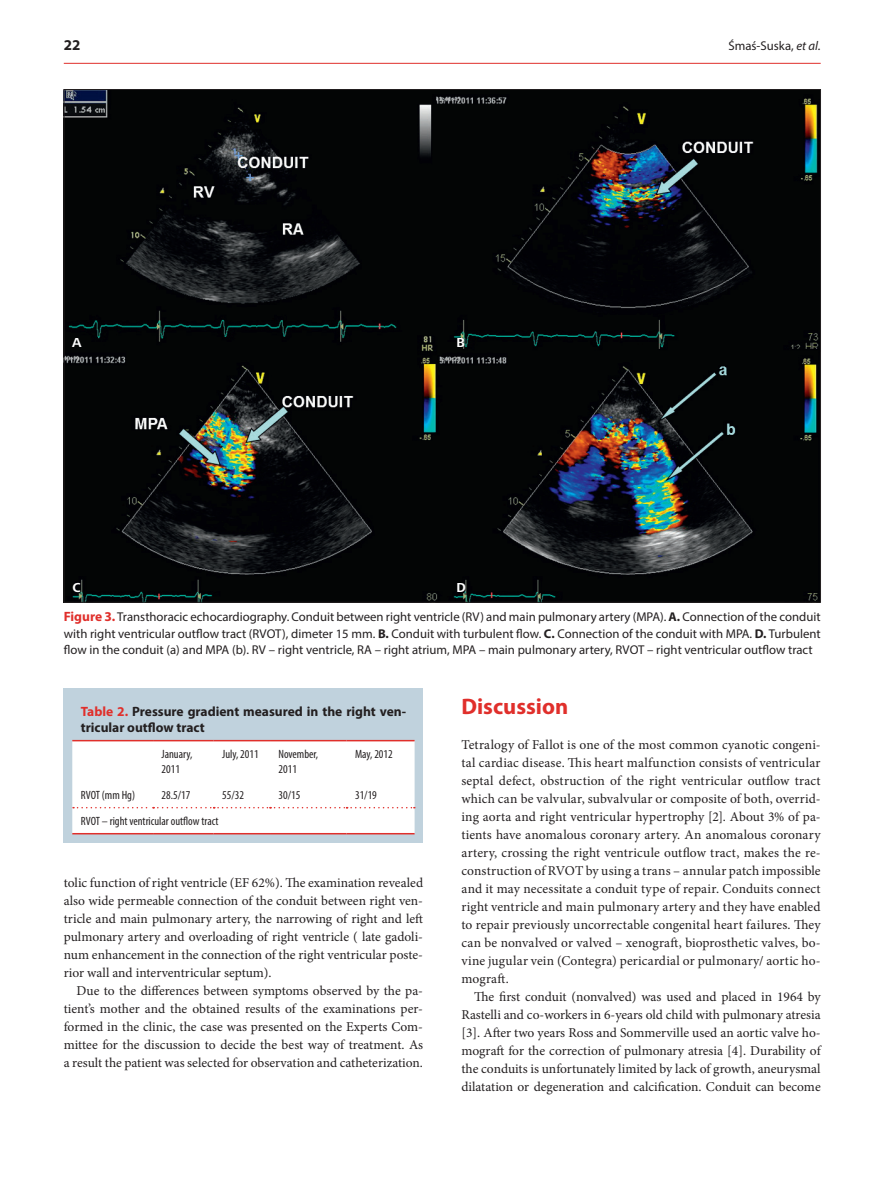
<style>
.page{position:relative;width:893px;height:1191px;background:#fff}
.page>*{position:absolute;margin:0;border:0;box-sizing:border-box;transform-origin:0 0}
.t1{font:700 22.5px "Myriad Pro";color:#e02f2b}
.t2{font:700 15px "Myriad Pro";color:#231f20}
.t3{font:13.5px/18px "Minion Pro";color:#231f20;text-align:justify}
.t4{font:700 13.5px/16.5px "Myriad Pro";color:#231f20}
.t5{font:700 13.5px "Frutiger Next LTW1 G";color:#fff}
.t6{font:12.75px/16.5px "Myriad Pro";color:#231f20;text-align:justify}
.t7{font:condensed 12px/15px "Myriad Pro";color:#231f20}
.s1{font-style:italic}
.s2{font-weight:700;font-size:13.5px;color:#e02f2b}
.s3{font-weight:700}
.s4{color:#e02f2b}
</style>
<div class="page">
<hr style="left:64px;top:63px;width:757px;height:1px;background:#e02f2b">
<div style="left:64px;top:688px;width:359px;height:155px;background:#c0d2dd"></div>
<div style="left:72px;top:740px;width:343px;height:93px;background:#fff"></div>
<hr style="left:72px;top:833px;width:81px;height:1px;background:#e02f2b">
<hr style="left:153px;top:833px;width:61px;height:1px;background:#e02f2b">
<hr style="left:214px;top:833px;width:56px;height:1px;background:#e02f2b">
<hr style="left:270px;top:833px;width:77px;height:1px;background:#e02f2b">
<hr style="left:347px;top:833px;width:68px;height:1px;background:#e02f2b">
<img style="left:66px;top:91px;width:753px;height:509px">
<p class="t2" style="left:64px;top:35px;width:18px">22</p>
<p class="t6" style="left:728px;top:37px;width:94px">Śmaś‑Suska, <span class="s1">et al.</span></p>
<p class="t5" style="left:72px;top:334px;width:11px">A</p>
<p class="t5" style="left:456px;top:334px;width:10px">B</p>
<p class="t5" style="left:72px;top:578px;width:10px">C</p>
<p class="t5" style="left:456px;top:578px;width:11px">D</p>
<p class="t6" style="left:64px;top:608px;width:758px"><span class="s2">Figure 3.</span> Transthoracic echocardiography. Conduit between right ventricle (RV) and main pulmonary artery (MPA). <span class="s3">A.</span> Connection of the conduit with right ventricular outflow tract (RVOT), dimeter 15 mm. <span class="s3">B.</span> Conduit with turbulent flow. <span class="s3">C.</span> Connection of the conduit with MPA. <span class="s3">D.</span> Turbulent flow in the conduit (a) and MPA (b). RV – right ventricle, RA – right atrium, MPA – main pulmonary artery, RVOT – right ventricular outflow tract</p>
<p class="t4" style="left:81px;top:702px;width:327px"><span class="s4">Table 2.</span> Pressure gradient measured in the right ven‑ tricular outflow tract</p>
<p class="t7" style="left:162px;top:746px;width:32px">January,<br>2011</p>
<p class="t7" style="left:222px;top:746px;width:38px">July, 2011</p>
<p class="t7" style="left:279px;top:746px;width:41px">November,<br>2011</p>
<p class="t7" style="left:355px;top:746px;width:39px">May, 2012</p>
<p class="t7" style="left:81px;top:787px;width:56px">RVOT (mm Hg)</p>
<p class="t7" style="left:162px;top:787px;width:30px">28.5/17</p>
<p class="t7" style="left:222px;top:787px;width:23px">55/32</p>
<p class="t7" style="left:279px;top:787px;width:23px">30/15</p>
<p class="t7" style="left:355px;top:787px;width:23px">31/19</p>
<p class="t7" style="left:81px;top:813px;width:139px">RVOT – right ventricular outflow tract</p>
<p class="t3" style="left:64px;top:873px;width:361px">tolic function of right ventricle (EF 62%). The examination revealed also wide permeable connection of the conduit between right ven‑ tricle and main pulmonary artery, the narrowing of right and left pulmonary artery and overloading of right ventricle ( late gadoli‑ num enhancement in the connection of the right ventricular poste‑ rior wall and interventricular septum).</p>
<p class="t3" style="left:64px;top:981px;width:361px;text-indent:13px">Due to the differences between symptoms observed by the pa‑ tient’s mother and the obtained results of the examinations per‑ formed in the clinic, the case was presented on the Experts Com‑ mittee for the discussion to decide the best way of treatment. As a result the patient was selected for observation and catheterization.</p>
<h1 class="t1" style="left:461px;top:691px;width:108px">Discussion</h1>
<p class="t3" style="left:461px;top:735px;width:361px">Tetralogy of Fallot is one of the most common cyanotic congeni‑ tal cardiac disease. This heart malfunction consists of ventricular septal defect, obstruction of the right ventricular outflow tract which can be valvular, subvalvular or composite of both, overrid‑ ing aorta and right ventricular hypertrophy [2]. About 3% of pa‑ tients have anomalous coronary artery. An anomalous coronary artery, crossing the right ventricule outflow tract, makes the re‑ construction of RVOT by using a trans – annular patch impossible and it may necessitate a conduit type of repair. Conduits connect right ventricle and main pulmonary artery and they have enabled to repair previously uncorrectable congenital heart failures. They can be nonvalved or valved – xenograft, bioprosthetic valves, bo‑ vine jugular vein (Contegra) pericardial or pulmonary/ aortic ho‑ mograft.</p>
<p class="t3" style="left:461px;top:987px;width:361px;text-indent:13px">The first conduit (nonvalved) was used and placed in 1964 by Rastelli and co‑workers in 6‑years old child with pulmonary atresia [3]. After two years Ross and Sommerville used an aortic valve ho‑ mograft for the correction of pulmonary atresia [4]. Durability of the conduits is unfortunately limited by lack of growth, aneurysmal dilatation or degeneration and calcification. Conduit can become</p>
</div>
